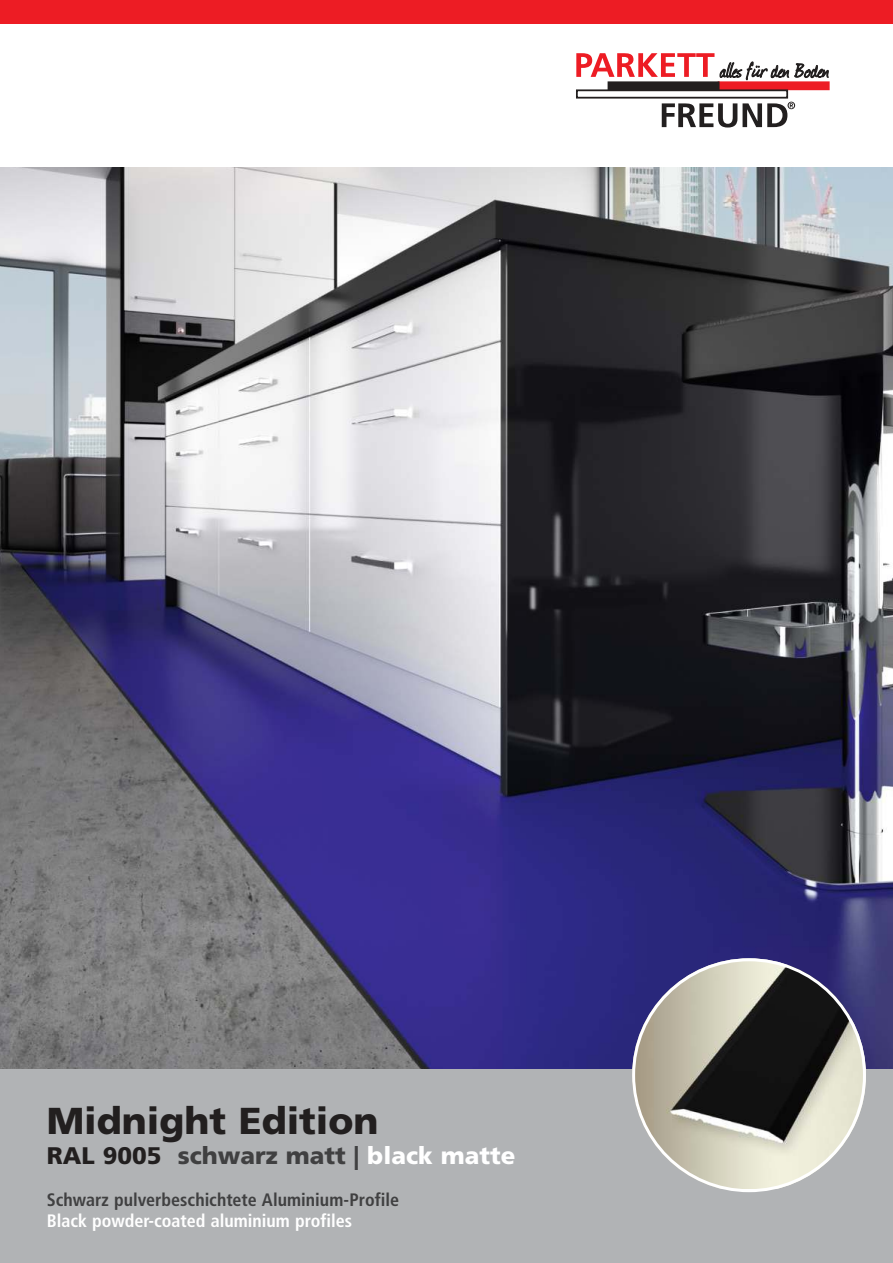
<style>
.page{position:relative;width:893px;height:1263px;background:#fff}
.page>*{position:absolute;margin:0;border:0;box-sizing:border-box;transform-origin:0 0}
.t1{font:900 37.5px "Frutiger LT Std";color:#221f1f}
.t2{font:900 24px "Frutiger LT Std";color:#404041}
.t3{font:700 condensed 18px "Frutiger LT Std";color:#404041}
.t4{font:700 condensed 18px "Frutiger LT Std";color:#fff}
.s1{color:#221f1f}
.s2{color:#fff}
</style>
<div class="page">
<div style="left:0;top:1068px;width:893px;height:195px;background:#b1b3b5"></div>
<img style="left:0;top:168px;width:893px;height:900px">
<img style="left:632px;top:958px;width:234px;height:231px">
<div style="left:0;top:0;width:893px;height:23px;background:#ed1c24"></div>
<div style="left:718px;top:81px;width:112px;height:9px;background:#ed1c24"></div>
<div style="left:608px;top:82px;width:111px;height:7px;background:#221f1f"></div>
<div style="left:576px;top:89px;width:212px;height:10px;border:2px solid #221f1f"></div>
<svg style="left:576px;top:53px;width:253px;height:30px"></svg>
<svg style="left:662px;top:102px;width:133px;height:26px"></svg>
<h1 class="t1" style="left:47px;top:1105px;width:333px">Midnight Edition</h1>
<h2 class="t2" style="left:47px;top:1145px;width:470px"><span class="s1">RAL 9005</span> schwarz matt | <span class="s2">black matte</span></h2>
<p class="t3" style="left:47px;top:1192px;width:354px">Schwarz pulverbeschichtete Aluminium-Profile</p>
<p class="t4" style="left:47px;top:1213px;width:307px">Black powder-coated aluminium profiles</p>
</div>
